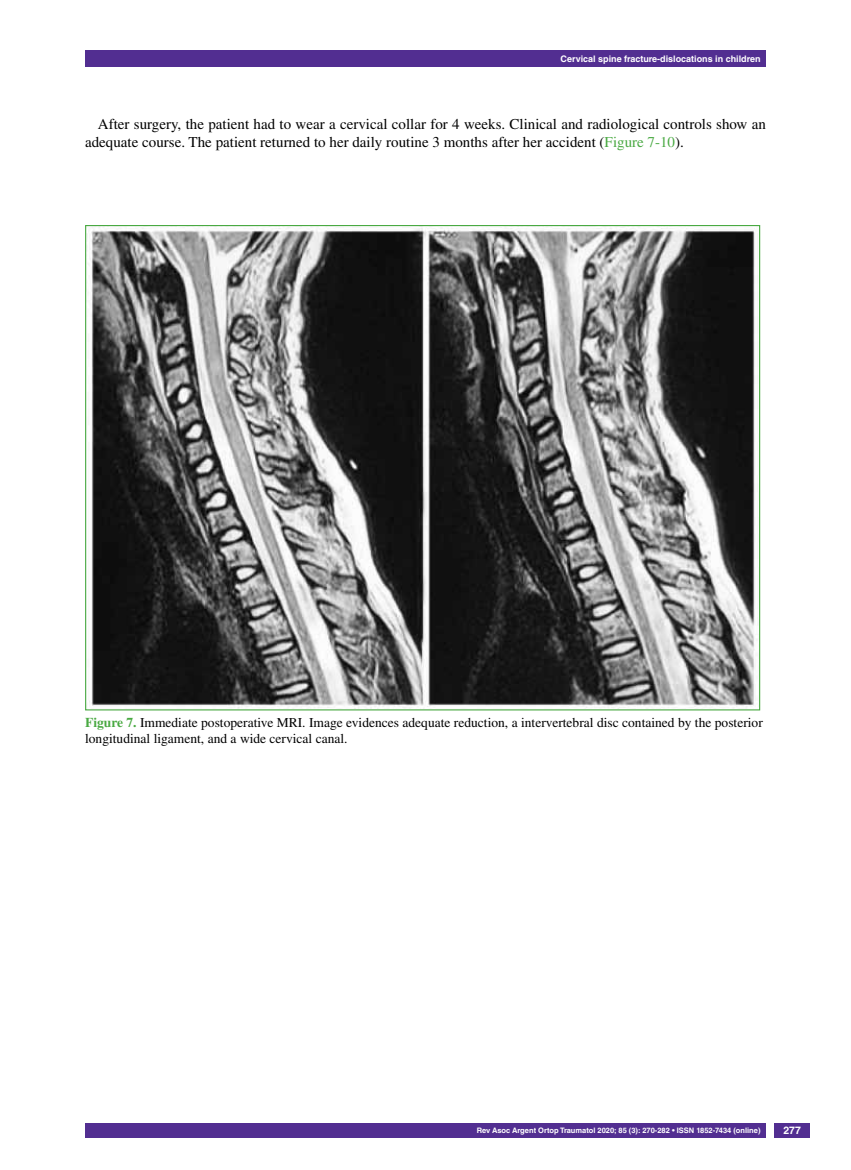
<style>
.page{position:relative;width:851px;height:1170px;background:#fff}
.page>*{position:absolute;margin:0;border:0;box-sizing:border-box;transform-origin:0 0}
.t1{font:15px/18px "Times LT Std";color:#000}
.t2{font:13.5px/16.2px "Times LT Std";color:#000}
.t3{font:700 10.5px "Helvetica LT Std";color:#fff}
.t4{font:700 9px "Helvetica LT Std";color:#fff}
.t5{font:700 7.5px "Helvetica LT Std";color:#fff}
.s1{color:#49a942}
.s2{font-weight:700;color:#49a942}
</style>
<div class="page">
<div style="left:85px;top:50px;width:680px;height:17px;background:#522e91"></div>
<div style="left:85px;top:1123px;width:680px;height:14px;background:#522e91"></div>
<div style="left:774px;top:1123px;width:35px;height:14px;background:#522e91"></div>
<img style="left:88px;top:227px;width:667px;height:481px">
<p class="t4" style="left:560px;top:53px;width:201px">Cervical spine fracture-dislocations in children</p>
<p class="t1" style="left:85px;top:115px;width:682px;text-indent:13px">After surgery, the patient had to wear a cervical collar for 4 weeks. Clinical and radiological controls show an adequate course. The patient returned to her daily routine 3 months after her accident (<span class="s1">Figure 7-10</span>).</p>
<p class="t2" style="left:85px;top:714px;width:679px"><span class="s2">Figure 7.</span> Immediate postoperative MRI. Image evidences adequate reduction, a intervertebral disc contained by the posterior longitudinal ligament, and a wide cervical canal.</p>
<p class="t5" style="left:477px;top:1125px;width:285px">Rev Asoc Argent Ortop Traumatol 2020; 85 (3): 270-282 • ISSN 1852-7434 (online)</p>
<p class="t3" style="left:783px;top:1124px;width:19px">277</p>
</div>
